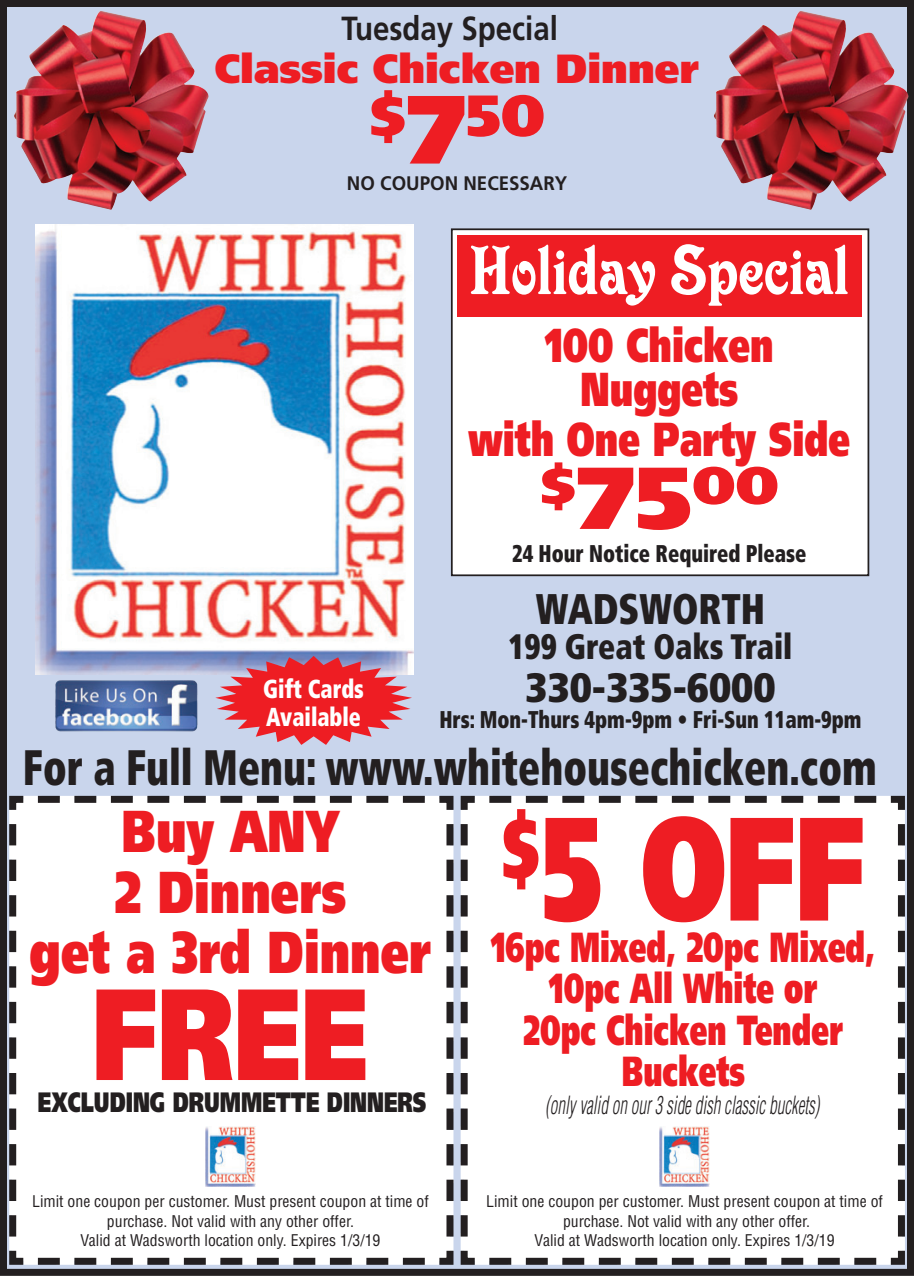
<style>
.page{position:relative;width:914px;height:1276px;background:#fff}
.page>*{position:absolute;margin:0;border:0;box-sizing:border-box;transform-origin:0 0}
.t1{font:900 147px "Frutiger";color:#ee1d23;scale:.71 1}
.t2{font:900 129.5px "Frutiger";color:#ee1d23;scale:.76 1}
.t3{font:900 88.2px "Frutiger";color:#ee1d23;scale:.71 1}
.t4{font:74.55px "Victorian Let Plain";color:#fff;scale:.89 1}
.t5{font:900 59.15px/60.6px "Frutiger";color:#ee1d23;text-align:center;scale:.76 1}
.t6{font:900 58.1px "Frutiger";color:#ee1d23}
.t7{font:900 52.5px "Frutiger";color:#ee1d23;scale:1.11 1}
.t8{font:900 condensed 49.7px "Frutiger";color:#231f20;scale:.8 1}
.t9{font:900 47.6px/43.8px "Frutiger";color:#ee1d23;text-align:center;scale:.72 1}
.t10{font:900 condensed 42.7px "Frutiger";color:#231f20;scale:.88 1}
.t11{font:900 42px/41.3px "Frutiger";color:#ee1d23;text-align:center;scale:.67 1}
.t12{font:900 condensed 40.95px "Frutiger";color:#231f20;scale:1.04 1}
.t13{font:900 40.6px "Frutiger";color:#ee1d23;scale:.96 1}
.t14{font:900 condensed 35.35px "Frutiger";color:#231f20;scale:.88 1}
.t15{font:700 33.25px "Frutiger";color:#231f20;scale:.88 1}
.t16{font:900 28px "Frutiger";color:#231f20;scale:.71 1}
.t17{font:900 condensed 25.9px/27.7px "Frutiger";color:#fff;scale:.84 1}
.t18{font:italic 300 condensed 24.5px "Helvetica";color:#231f20;scale:.7 1}
.t19{font:900 condensed 24.15px "Frutiger";color:#231f20;scale:.84 1}
.t20{font:700 19.6px "Frutiger";color:#231f20;scale:.95 1}
.t21{font:condensed 15.75px/19.2px "Helvetica";color:#231f20;text-align:center}
.s1{font-size:96.95px}
.s2{font-size:87.85px}
</style>
<div class="page">
<div style="left:3px;top:4px;width:907px;height:1268px;background:#c9d5ec"></div>
<div style="left:0;top:0;width:913px;height:1276px;border:7px solid #231f20"></div>
<svg style="left:6px;top:792px;width:902px;height:476px;background:#f5f5f6"></svg>
<img style="left:205px;top:1127px;width:50px;height:60px">
<img style="left:659px;top:1127px;width:50px;height:60px">
<img style="left:35px;top:224px;width:378px;height:451px">
<svg style="left:215px;top:656px;width:197px;height:89px"></svg>
<img style="left:55px;top:680px;width:143px;height:52px">
<img style="left:55px;top:32px;width:153px;height:178px">
<img style="left:755px;top:32px;width:153px;height:178px">
<div style="left:452px;top:229px;width:416px;height:346px;background:#fff"></div>
<div style="left:451px;top:228px;width:418px;height:348px;border:2px solid #231f20"></div>
<div style="left:457px;top:235px;width:404px;height:81px;background:#ee1d23"></div>
<h3 class="t15" style="left:341px;top:14px;width:248px">Tuesday Special</h3>
<h3 class="t13" style="left:215px;top:52px;width:506px">Classic Chicken Dinner</h3>
<h3 class="t6" style="left:369px;top:91px;width:177px">$<span class="s1">7</span>50</h3>
<p class="t20" style="left:347px;top:174px;width:233px">NO COUPON NECESSARY</p>
<h3 class="t17" style="left:263px;top:677px;width:121px">Gift Cards<br>Available</h3>
<h3 class="t4" style="left:469px;top:225px;width:428px">Holiday Special</h3>
<h3 class="t9" style="left:545px;top:326px;width:319px">100 Chicken<br>Nuggets</h3>
<h3 class="t9" style="left:468px;top:420px;width:531px">with One Party Side</h3>
<h3 class="t7" style="left:540px;top:463px;width:217px">$<span class="s2">75</span>00</h3>
<h3 class="t19" style="left:512px;top:544px;width:352px">24 Hour Notice Required Please</h3>
<h3 class="t10" style="left:535px;top:591px;width:262px">WADSWORTH</h3>
<h3 class="t14" style="left:508px;top:632px;width:324px">199 Great Oaks Trail</h3>
<h3 class="t12" style="left:525px;top:671px;width:242px">330-335-6000</h3>
<h3 class="t19" style="left:439px;top:710px;width:504px">Hrs: Mon-Thurs 4pm-9pm • Fri-Sun 11am-9pm</h3>
<h3 class="t8" style="left:23px;top:748px;width:1068px">For a Full Menu: www.whitehousechicken.com</h3>
<h3 class="t5" style="left:30px;top:803px;width:530px">Buy ANY<br>2 Dinners<br>get a 3rd Dinner</h3>
<h2 class="t2" style="left:92px;top:979px;width:364px">FREE</h2>
<h3 class="t16" style="left:38px;top:1090px;width:549px">EXCLUDING DRUMMETTE DINNERS</h3>
<h3 class="t3" style="left:501px;top:810px;width:57px">$</h3>
<h1 class="t1" style="left:540px;top:806px;width:459px">5 OFF</h1>
<h3 class="t11" style="left:491px;top:928px;width:575px">16pc Mixed, 20pc Mixed,</h3>
<h3 class="t11" style="left:523px;top:970px;width:478px">10pc All White or<br>20pc Chicken Tender<br>Buckets</h3>
<h3 class="t18" style="left:545px;top:1095px;width:398px">(only valid on our3 side dish classic buckets)</h3>
<p class="t21" style="left:32px;top:1193px;width:398px">Limit one coupon per customer. Must present coupon at time of purchase. Not valid with any other offer.<br>Valid at Wadsworth location only. Expires 1/3/19</p>
<p class="t21" style="left:486px;top:1193px;width:398px">Limit one coupon per customer. Must present coupon at time of purchase. Not valid with any other offer.<br>Valid at Wadsworth location only. Expires 1/3/19</p>
</div>
